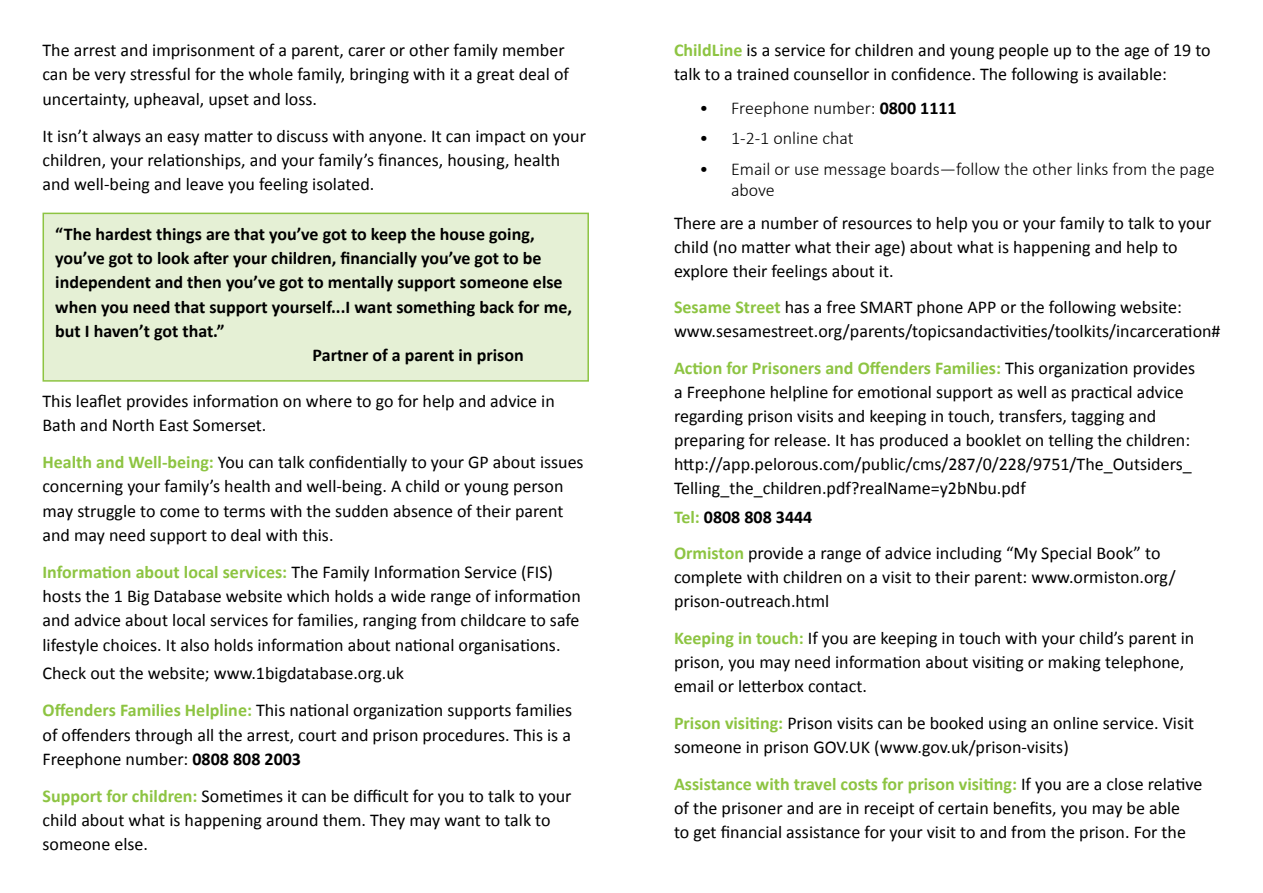
<style>
.page{position:relative;width:1263px;height:893px;background:#fff}
.page>*{position:absolute;margin:0;border:0;box-sizing:border-box;transform-origin:0 0}
.t1{font:18px/24px "Calibri";color:#000}
.t2{font:700 18px "Calibri";color:#000}
.t3{font:300 18px/21.6px "Calibri";color:#000}
.s1{font-weight:700;color:#8dc442}
.s2{font-weight:700}
</style>
<div class="page">
<div style="left:43px;top:213px;width:546px;height:169px;background:#e5f0d5;border:2px solid #8dc442"></div>
<p class="t1" style="left:43px;top:38px;width:528px">The arrest and imprisonment of a parent, carer or other family member can be very stressful for the whole family, bringing with it a great deal of uncertainty, upheaval, upset and loss.</p>
<p class="t1" style="left:43px;top:124px;width:545px">It isn’t always an easy matter to discuss with anyone. It can impact on your children, your relationships, and your family’s finances, housing, health and well-being and leave you feeling isolated.</p>
<p class="t2" style="left:55px;top:222px;width:481px">“The hardest things are that you’ve got to keep the house going,</p>
<p class="t2" style="left:55px;top:247px;width:488px">you’ve got to look after your children, financially you’ve got to be</p>
<p class="t2" style="left:55px;top:271px;width:509px">independent and then you’ve got to mentally support someone else</p>
<p class="t2" style="left:55px;top:295px;width:518px">when you need that support yourself...I want something back for me,</p>
<p class="t2" style="left:55px;top:319px;width:171px">but I haven’t got that.”</p>
<p class="t2" style="left:313px;top:344px;width:213px">Partner of a parent in prison</p>
<p class="t1" style="left:43px;top:389px;width:514px">This leaflet provides information on where to go for help and advice in<br>Bath and North East Somerset.</p>
<p class="t1" style="left:43px;top:450px;width:543px"><span class="s1">Health and Well-being:</span> You can talk confidentially to your GP about issues concerning your family’s health and well-being. A child or young person may struggle to come to terms with the sudden absence of their parent and may need support to deal with this.</p>
<p class="t1" style="left:43px;top:560px;width:540px"><span class="s1">Information about local services:</span> The Family Information Service (FIS) hosts the 1 Big Database website which holds a wide range of information and advice about local services for families, ranging from childcare to safe lifestyle choices. It also holds information about national organisations.</p>
<p class="t1" style="left:43px;top:655px;width:531px;line-height:37px">Check out the website; www.1bigdatabase.org.uk<br><span class="s1">Offenders Families Helpline:</span> This national organization supports families</p>
<p class="t1" style="left:43px;top:722px;width:530px">of offenders through all the arrest, court and prison procedures. This is a<br>Freephone number: <span class="s2">0808 808 2003</span></p>
<p class="t1" style="left:43px;top:784px;width:531px"><span class="s1">Support for children:</span> Sometimes it can be difficult for you to talk to your child about what is happening around them. They may want to talk to someone else.</p>
<p class="t1" style="left:674px;top:38px;width:538px"><span class="s1">ChildLine</span> is a service for children and young people up to the age of 19 to talk to a trained counsellor in confidence. The following is available:</p>
<p class="t3" style="left:699px;top:97px;width:259px">• Freephone number: <span class="s2">0800 1111</span></p>
<p class="t3" style="left:699px;top:127px;width:156px">• 1-2-1 online chat</p>
<p class="t3" style="left:731px;top:158px;width:485px;text-indent:-32px">• Email or use message boards—follow the other links from the page above</p>
<p class="t1" style="left:674px;top:211px;width:539px">There are a number of resources to help you or your family to talk to your child (no matter what their age) about what is happening and help to explore their feelings about it.</p>
<p class="t1" style="left:674px;top:295px;width:548px"><span class="s1">Sesame Street</span> has a free SMART phone APP or the following website: www.sesamestreet.org/parents/topicsandactivities/toolkits/incarceration#</p>
<p class="t1" style="left:674px;top:356px;width:523px"><span class="s1">Action for Prisoners and Offenders Families:</span> This organization provides a Freephone helpline for emotional support as well as practical advice regarding prison visits and keeping in touch, transfers, tagging and preparing for release. It has produced a booklet on telling the children: http://app.pelorous.com/public/cms/287/0/228/9751/The_Outsiders_ Telling_the_children.pdf?realName=y2bNbu.pdf</p>
<p class="t1" style="left:674px;top:498px;width:488px;line-height:36.8px"><span class="s1">Tel:</span> <span class="s2">0808 808 3444<br></span><span class="s1">Ormiston</span> provide a range of advice including “My Special Book” to</p>
<p class="t1" style="left:674px;top:565px;width:503px">complete with children on a visit to their parent: www.ormiston.org/ prison-outreach.html</p>
<p class="t1" style="left:674px;top:626px;width:522px"><span class="s1">Keeping in touch:</span> If you are keeping in touch with your child’s parent in prison, you may need information about visiting or making telephone, email or letterbox contact.</p>
<p class="t1" style="left:674px;top:711px;width:522px"><span class="s1">Prison visiting:</span> Prison visits can be booked using an online service. Visit someone in prison GOV.UK (www.gov.uk/prison-visits)</p>
<p class="t1" style="left:674px;top:772px;width:530px"><span class="s1">Assistance with travel costs for prison visiting:</span> If you are a close relative of the prisoner and are in receipt of certain benefits, you may be able<br>to get financial assistance for your visit to and from the prison. For the</p>
</div>
